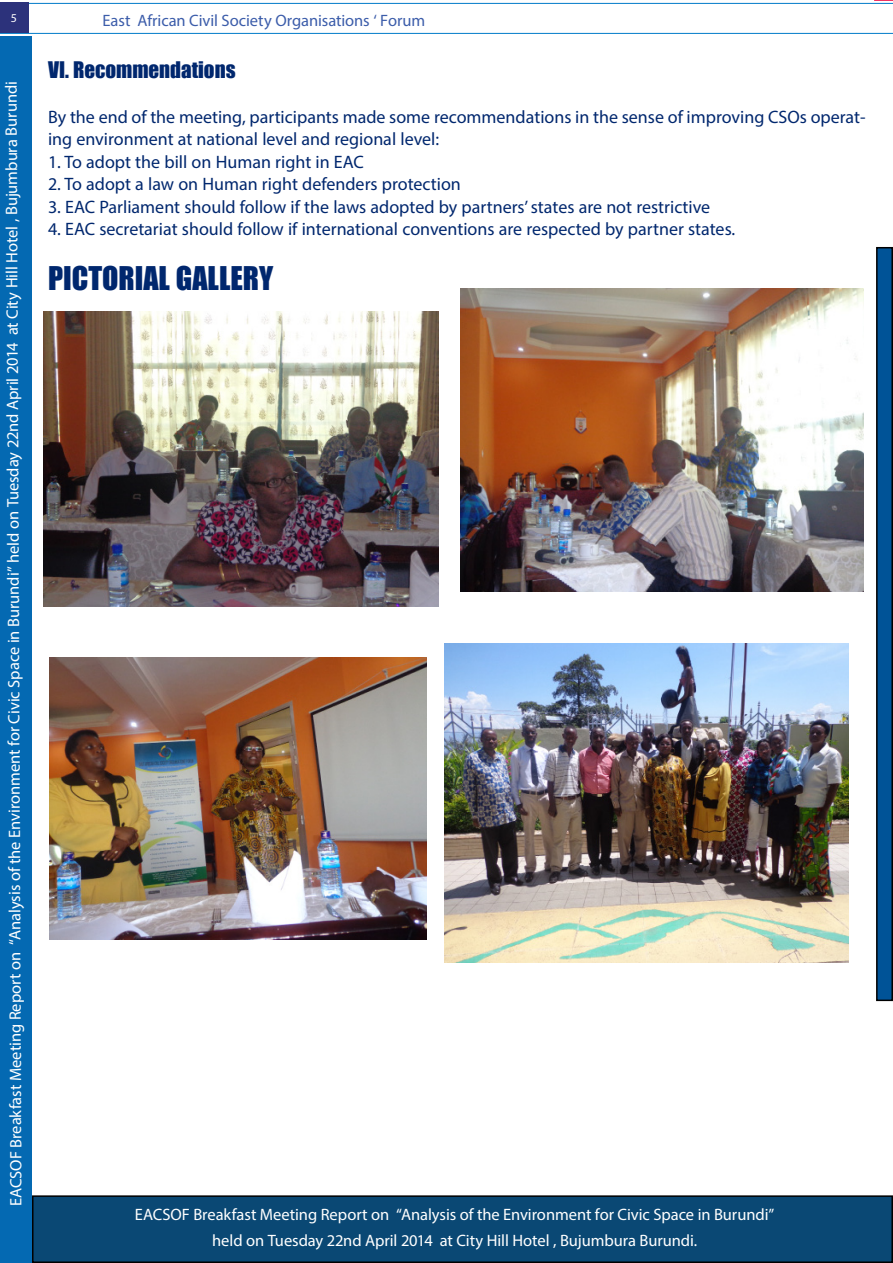
<style>
.page{position:relative;width:893px;height:1263px;background:#fff}
.page>*{position:absolute;margin:0;border:0;box-sizing:border-box;transform-origin:0 0}
.t1{font:30px "Impact";color:#00276e}
.t2{font:21px "Impact";color:#00276e}
.t3{font:18px/22.5px "Myriad Pro";color:#00276e}
.t4{font:16.5px/25.5px "Myriad Pro";letter-spacing:-.005em;color:#fff;text-align:center}
.t5{font:16.5px "Myriad Pro";letter-spacing:-.005em;color:#3c5daa}
.t6{font:12px "Myriad Pro";color:#fff}
</style>
<div class="page">
<svg style="left:874px;top:0;width:19px;height:1px"></svg>
<hr style="left:0;top:3px;width:893px;height:1px;background:#007bc9">
<hr style="left:0;top:33px;width:893px;height:1px;background:#007bc9">
<div style="left:0;top:3px;width:29px;height:30px;background:#2c327b"></div>
<div style="left:0;top:36px;width:32px;height:1227px;background:#0469b2"></div>
<div style="left:877px;top:248px;width:15px;height:752px;background:#005397"></div>
<div style="left:876px;top:247px;width:17px;height:754px;border:2px solid #000"></div>
<div style="left:33px;top:1196px;width:859px;height:66px;background:#0a4874"></div>
<div style="left:32px;top:1195px;width:861px;height:68px;border:2px solid #000"></div>
<img style="left:49px;top:657px;width:377px;height:282px">
<img style="left:445px;top:643px;width:404px;height:319px">
<img style="left:44px;top:312px;width:394px;height:294px">
<img style="left:460px;top:288px;width:404px;height:303px">
<p class="t6" style="left:11px;top:11px;width:8px">5</p>
<p class="t5" style="left:102px;top:11px;width:324px">East African Civil Society Organisations ‘ Forum</p>
<p class="t4" style="left:1px;top:1206px;width:1127px;rotate:-90deg">EACSOF Breakfast Meeting Report on “Analysis of the Environment for Civic Space in Burundi” held on Tuesday 22nd April 2014 at City Hill Hotel , Bujumbura Burundi</p>
<p class="t2" style="left:48px;top:53px;width:189px">VI. Recommendations</p>
<p class="t3" style="left:48px;top:105px;width:819px">By the end of the meeting, participants made some recommendations in the sense of improving CSOs operat&shy;ing environment at national level and regional level:</p>
<p class="t3" style="left:48px;top:150px;width:317px">1. To adopt the bill on Human right in EAC</p>
<p class="t3" style="left:48px;top:172px;width:414px">2. To adopt a law on Human right defenders protection</p>
<p class="t3" style="left:48px;top:195px;width:664px">3. EAC Parliament should follow if the laws adopted by partners’ states are not restrictive</p>
<p class="t3" style="left:48px;top:217px;width:689px">4. EAC secretariat should follow if international conventions are respected by partner states.</p>
<h1 class="t1" style="left:48px;top:255px;width:227px">PICTORIAL GALLERY</h1>
<p class="t4" style="left:135px;top:1202px;width:641px">EACSOF Breakfast Meeting Report on “Analysis of the Environment for Civic Space in Burundi” held on Tuesday 22nd April 2014 at City Hill Hotel , Bujumbura Burundi.</p>
</div>
